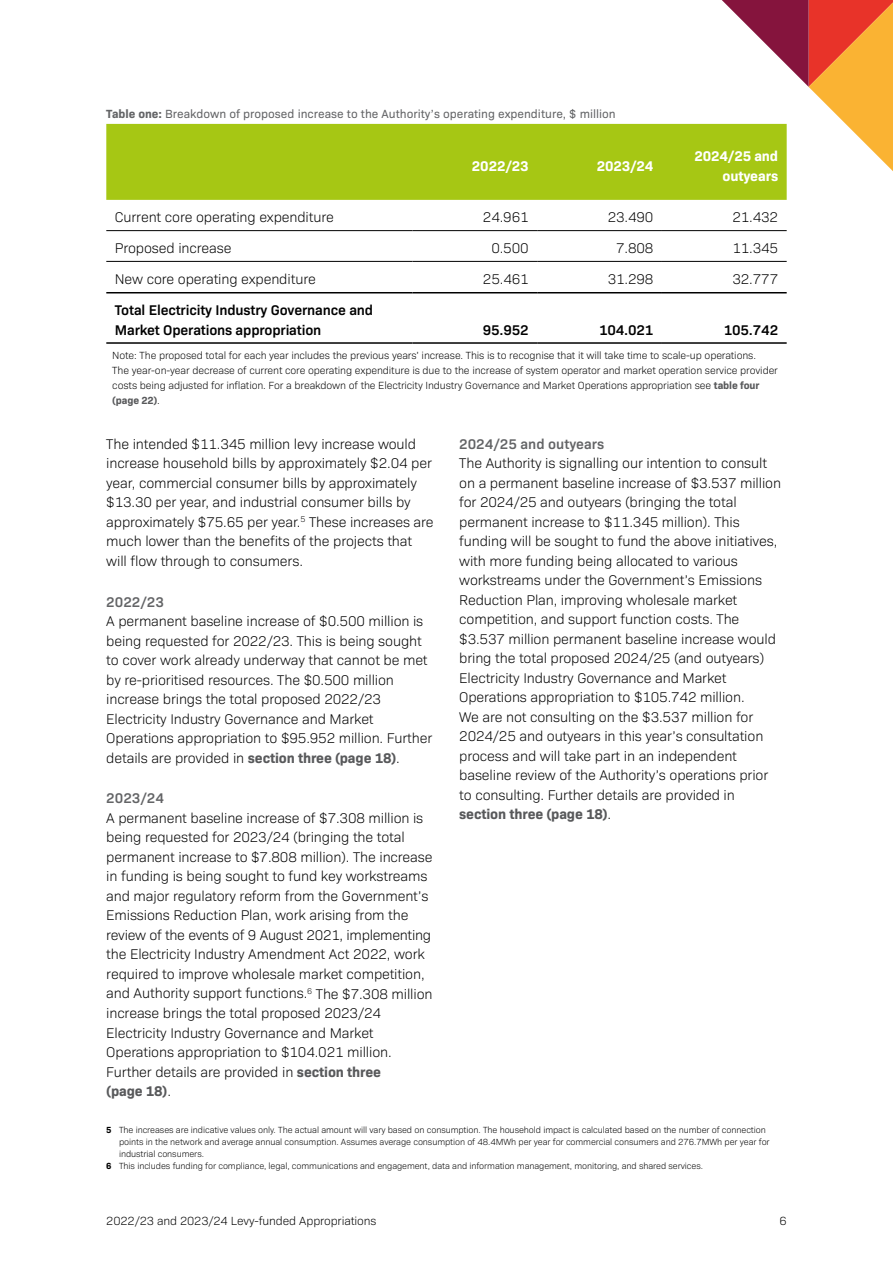
<style>
.page{position:relative;width:893px;height:1263px;background:#fff}
.page>*{position:absolute;margin:0;border:0;box-sizing:border-box;transform-origin:0 0}
.t1{font:300 14.25px/19.5px "Bio Sans";letter-spacing:-.01em;color:#000}
.t2{font:600 14.25px/19.5px "Bio Sans";letter-spacing:-.01em;color:#000}
.t3{font:700 14.25px/19.5px "Bio Sans";letter-spacing:-.01em;color:#fff;text-align:right}
.t4{font:600 14.25px "Bio Sans";color:#636466}
.t5{font:12px "Bio Sans";color:#636466}
.t6{font:300 12px "Bio Sans";letter-spacing:-.01em;color:#000}
.t7{font:300 10.5px/15px "Bio Sans";letter-spacing:-.01em;color:#000}
.t8{font:300 9px "Bio Sans";letter-spacing:-.01em;color:#000}
.s1{font-weight:700}
.s2{font-weight:700;color:#58595b}
</style>
<div class="page">
<svg style="left:714px;top:0;width:179px;height:171px"></svg>
<div style="left:106px;top:124px;width:681px;height:76px;background:#a6c714"></div>
<hr style="left:106px;top:261px;width:306px;height:1px;background:#000">
<hr style="left:412px;top:261px;width:125px;height:1px;background:#000">
<hr style="left:537px;top:261px;width:125px;height:1px;background:#000">
<hr style="left:662px;top:261px;width:125px;height:1px;background:#000">
<hr style="left:106px;top:230px;width:306px;height:1px;background:#000">
<hr style="left:412px;top:230px;width:125px;height:1px;background:#000">
<hr style="left:537px;top:230px;width:125px;height:1px;background:#000">
<hr style="left:662px;top:230px;width:125px;height:1px;background:#000">
<hr style="left:106px;top:292px;width:306px;height:1px;background:#000">
<hr style="left:412px;top:292px;width:125px;height:1px;background:#000">
<hr style="left:537px;top:292px;width:125px;height:1px;background:#000">
<hr style="left:662px;top:292px;width:125px;height:1px;background:#000">
<hr style="left:106px;top:342px;width:306px;height:2px;background:#000">
<hr style="left:412px;top:342px;width:125px;height:2px;background:#000">
<hr style="left:537px;top:342px;width:125px;height:2px;background:#000">
<hr style="left:662px;top:342px;width:125px;height:2px;background:#000">
<p class="t5" style="left:106px;top:105px;width:511px"><span class="s1">Table one:</span> Breakdown of proposed increase to the Authority’s operating expenditure, $ million</p>
<p class="t3" style="left:472px;top:155px;width:58px">2022/23</p>
<p class="t3" style="left:597px;top:155px;width:58px">2023/24</p>
<p class="t3" style="left:694px;top:145px;width:85px">2024/25 and outyears</p>
<p class="t1" style="left:115px;top:206px;width:221px">Current core operating expenditure</p>
<p class="t1" style="left:483px;top:206px;width:47px">24.961</p>
<p class="t1" style="left:608px;top:206px;width:47px">23.490</p>
<p class="t1" style="left:732px;top:206px;width:47px">21.432</p>
<p class="t1" style="left:115px;top:237px;width:118px">Proposed increase</p>
<p class="t1" style="left:491px;top:237px;width:39px">0.500</p>
<p class="t1" style="left:616px;top:237px;width:39px">7.808</p>
<p class="t1" style="left:732px;top:237px;width:47px">11.345</p>
<p class="t1" style="left:115px;top:268px;width:203px">New core operating expenditure</p>
<p class="t1" style="left:483px;top:268px;width:47px">25.461</p>
<p class="t1" style="left:608px;top:268px;width:47px">31.298</p>
<p class="t1" style="left:732px;top:268px;width:47px">32.777</p>
<p class="t2" style="left:115px;top:299px;width:260px">Total Electricity Industry Governance and<br>Market Operations appropriation</p>
<p class="t2" style="left:483px;top:319px;width:48px">95.952</p>
<p class="t2" style="left:599px;top:319px;width:56px">104.021</p>
<p class="t2" style="left:724px;top:319px;width:56px">105.742</p>
<p class="t7" style="left:112px;top:347px;width:667px">Note: The proposed total for each year includes the previous years’ increase. This is to recognise that it will take time to scale-up operations.<br>The year-on-year decrease of current core operating expenditure is due to the increase of system operator and market operation service provider costs being adjusted for inflation. For a breakdown of the Electricity Industry Governance and Market Operations appropriation see <span class="s2">table four (page 22)</span>.</p>
<p class="t1" style="left:106px;top:433px;width:329px">The intended $11.345 million levy increase would increase household bills by approximately $2.04 per year, commercial consumer bills by approximately $13.30 per year, and industrial consumer bills by approximately $75.65 per year.<sup>5</sup> These increases are much lower than the benefits of the projects that will flow through to consumers.</p>
<p class="t4" style="left:106px;top:591px;width:59px">2022/23</p>
<p class="t1" style="left:106px;top:610px;width:328px">A permanent baseline increase of $0.500 million is being requested for 2022/23. This is being sought to cover work already underway that cannot be met by re-prioritised resources. The $0.500 million increase brings the total proposed 2022/23<br>Electricity Industry Governance and Market Operations appropriation to $95.952 million. Further details are provided in <span class="s2">section three (page 18)</span>.</p>
<p class="t4" style="left:106px;top:788px;width:59px">2023/24</p>
<p class="t1" style="left:106px;top:807px;width:328px">A permanent baseline increase of $7.308 million is being requested for 2023/24 (bringing the total permanent increase to $7.808 million). The increase in funding is being sought to fund key workstreams and major regulatory reform from the Government’s Emissions Reduction Plan, work arising from the review of the events of 9 August 2021, implementing the Electricity Industry Amendment Act 2022, work required to improve wholesale market competition, and Authority support functions.<sup>6</sup> The $7.308 million increase brings the total proposed 2023/24<br>Electricity Industry Governance and Market Operations appropriation to $104.021 million.<br>Further details are provided in <span class="s2">section three<br>(page 18)</span>.</p>
<p class="t8" style="left:106px;top:1124px;width:661px"><span class="s1">5</span> The increases are indicative values only. The actual amount will vary based on consumption. The household impact is calculated based on the number of connection</p>
<p class="t8" style="left:119px;top:1136px;width:652px">points in the network and average annual consumption. Assumes average consumption of 48.4MWh per year for commercial consumers and 276.7MWh per year for</p>
<p class="t8" style="left:119px;top:1148px;width:87px">industrial consumers.</p>
<p class="t8" style="left:106px;top:1160px;width:598px"><span class="s1">6</span> This includes funding for compliance, legal, communications and engagement, data and information management, monitoring, and shared services.</p>
<p class="t4" style="left:459px;top:433px;width:147px">2024/25 and outyears</p>
<p class="t1" style="left:459px;top:453px;width:323px">The Authority is signalling our intention to consult on a permanent baseline increase of $3.537 million for 2024/25 and outyears (bringing the total permanent increase to $11.345 million). This funding will be sought to fund the above initiatives, with more funding being allocated to various workstreams under the Government’s Emissions Reduction Plan, improving wholesale market competition, and support function costs. The $3.537 million permanent baseline increase would bring the total proposed 2024/25 (and outyears)<br>Electricity Industry Governance and Market Operations appropriation to $105.742 million.<br>We are not consulting on the $3.537 million for 2024/25 and outyears in this year’s consultation process and will take part in an independent baseline review of the Authority’s operations prior to consulting. Further details are provided in <span class="s2">section three (page 18)</span>.</p>
<p class="t6" style="left:106px;top:1212px;width:272px">2022/23 and 2023/24 Levy-funded Appropriations</p>
<p class="t6" style="left:779px;top:1212px;width:9px">6</p>
</div>
